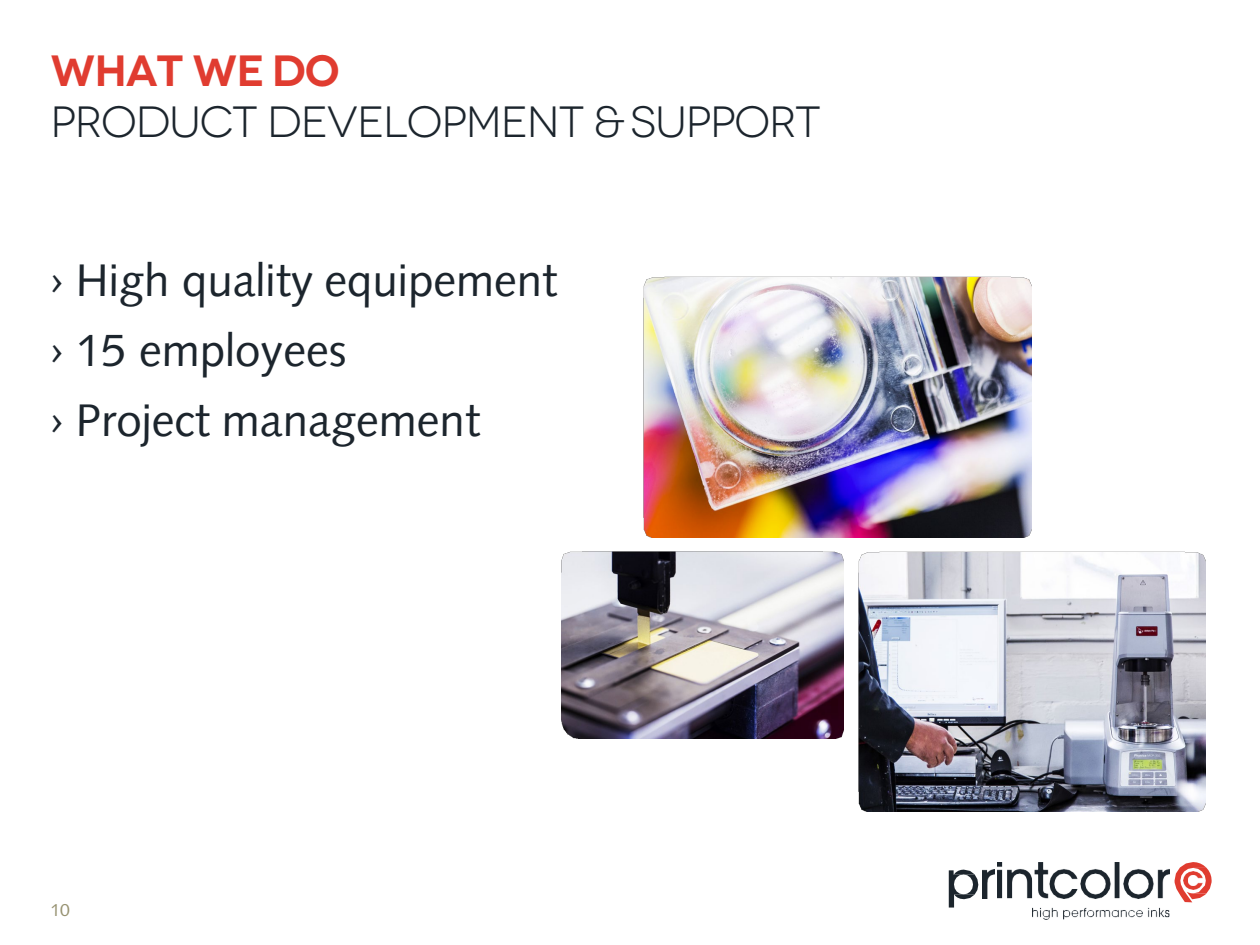
<style>
.page{position:relative;width:1260px;height:945px;background:#fff}
.page>*{position:absolute;margin:0;border:0;box-sizing:border-box;transform-origin:0 0}
.t1{font:45.5px "Syntax LTCE";color:#1c252d}
.t2{font:43.75px "Novecentowide";letter-spacing:-.025em;color:#1c252d}
.t3{font:600 43.75px "Novecentowide";letter-spacing:-.015em;color:#e03c30}
.t4{font:17.5px "Syntax LTCE";color:#979271}
</style>
<div class="page">
<svg style="left:949px;top:870px;width:29px;height:38px"></svg>
<img style="left:982px;top:870px;width:12px;height:29px">
<img style="left:998px;top:863px;width:171px;height:57px">
<svg style="left:1175px;top:862px;width:37px;height:40px"></svg>
<img style="left:1184px;top:871px;width:18px;height:19px">
<img style="left:643px;top:277px;width:389px;height:260px">
<img style="left:562px;top:551px;width:281px;height:188px">
<img style="left:858px;top:551px;width:347px;height:261px">
<h2 class="t3" style="left:50px;top:46px;width:291px">WHAT WE DO</h2>
<h2 class="t2" style="left:50px;top:96px;width:772px">PRODUCT DEVELOPMENT &amp;SUPPORT</h2>
<p class="t1" style="left:50px;top:253px;width:509px">› High quality equipement</p>
<p class="t1" style="left:50px;top:323px;width:298px">› 15 employees</p>
<p class="t1" style="left:50px;top:394px;width:431px">› Project management</p>
<p class="t4" style="left:51px;top:900px;width:21px">10</p>
</div>
